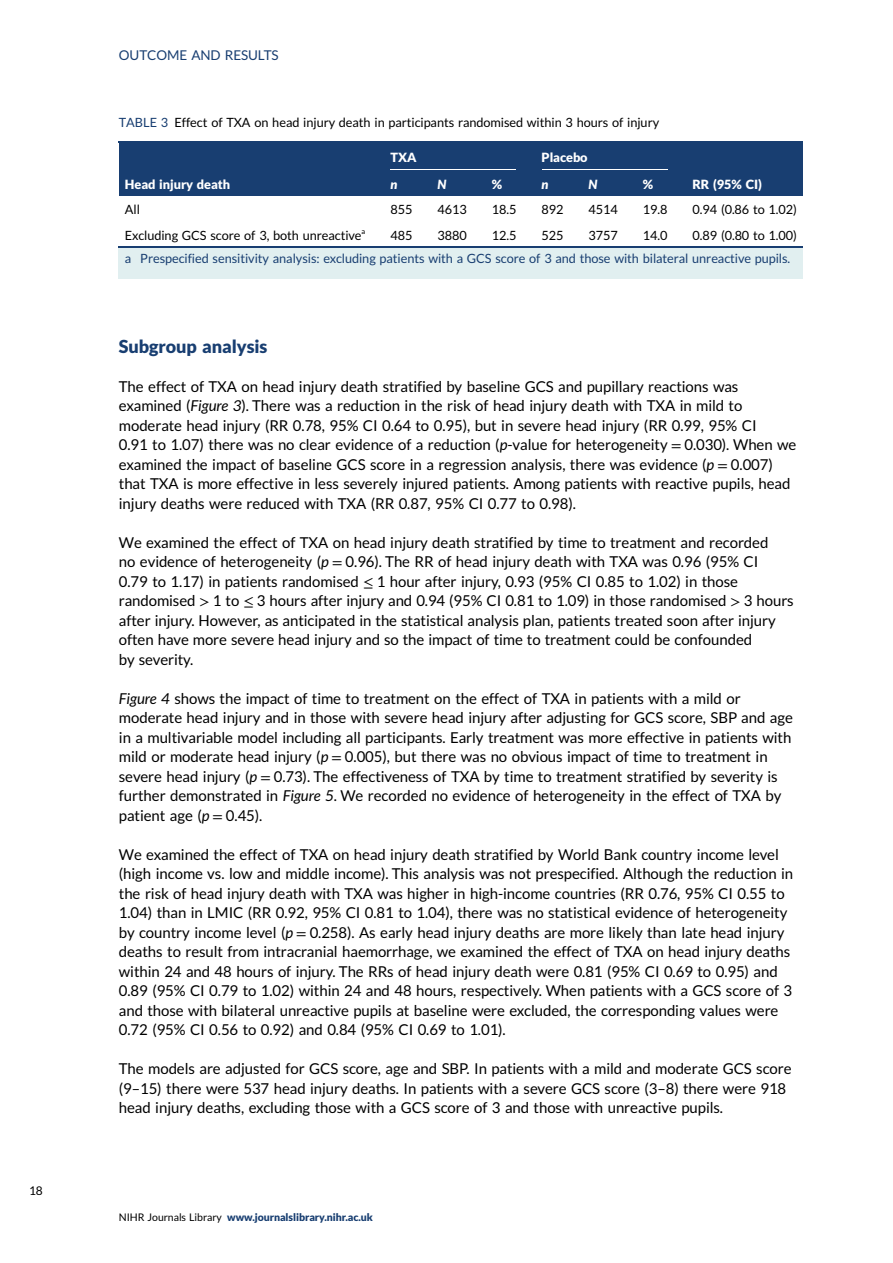
<style>
.page{position:relative;width:893px;height:1263px;background:#fff}
.page>*{position:absolute;margin:0;border:0;box-sizing:border-box;transform-origin:0 0}
.t1{font:18px "Adv T Tfac 587 ca.B";color:#183e71}
.t2{font:15px/19.5px "Adv T Ta 9 c 1 b 374";color:#000}
.t3{font:13.5px "Adv T Ta 9 c 1 b 374";color:#183e71}
.t4{font:12.75px "Adv T Ta 9 c 1 b 374";color:#000}
.t5{font:12.75px "Adv T Ta 9 c 1 b 374";color:#183e71}
.t6{font:12.75px "Adv T Tfac 587 ca.B";color:#fff}
.t7{font:12.75px "Adv T Tdc 76 ebec.BI";color:#fff}
.t8{font:12px "Adv T Ta 9 c 1 b 374";color:#000}
.t9{font:10.5px "Adv T Tfac 587 ca.B";color:#183e71}
.s1{color:#183e71}
.s2{font-family:"Adv T Teb 5 f 0 e 55.I"}
.s3{font-family:"Adv T Td 877 c 31 c"}
.s4{font-style:inherit}
.s5{font-family:"Adv T Ta 9 c 1 b 374";color:#000}
</style>
<div class="page">
<div style="left:119px;top:142px;width:271px;height:54px;background:#183e71"></div>
<div style="left:365px;top:142px;width:177px;height:27px;background:#183e71"></div>
<div style="left:516px;top:142px;width:177px;height:27px;background:#183e71"></div>
<div style="left:667px;top:142px;width:136px;height:54px;background:#183e71"></div>
<div style="left:365px;top:169px;width:72px;height:27px;background:#183e71"></div>
<div style="left:412px;top:169px;width:80px;height:27px;background:#183e71"></div>
<div style="left:467px;top:169px;width:75px;height:27px;background:#183e71"></div>
<div style="left:516px;top:169px;width:73px;height:27px;background:#183e71"></div>
<div style="left:563px;top:169px;width:80px;height:27px;background:#183e71"></div>
<div style="left:618px;top:169px;width:75px;height:27px;background:#183e71"></div>
<hr style="left:119px;top:141px;width:684px;height:1px;background:#183e71">
<hr style="left:119px;top:247px;width:684px;height:1px;background:#183e71">
<hr style="left:390px;top:169px;width:126px;height:1px;background:#fff">
<hr style="left:542px;top:169px;width:125px;height:1px;background:#fff">
<div style="left:119px;top:248px;width:684px;height:31px;background:#e1eff0"></div>
<p class="t8" style="left:29px;top:1186px;width:15px">18</p>
<p class="t3" style="left:119px;top:50px;width:161px">OUTCOME AND RESULTS</p>
<p class="t4" style="left:119px;top:118px;width:542px"><span class="s1">TABLE 3</span> Effect of TXA on head injury death in participants randomised within 3 hours of injury</p>
<p class="t6" style="left:125px;top:179px;width:107px">Head injury death</p>
<p class="t6" style="left:390px;top:152px;width:27px">TXA</p>
<p class="t6" style="left:542px;top:152px;width:48px">Placebo</p>
<p class="t7" style="left:390px;top:177px;width:8px">n</p>
<p class="t7" style="left:437px;top:177px;width:10px">N</p>
<p class="t6" style="left:492px;top:179px;width:12px">%</p>
<p class="t7" style="left:542px;top:177px;width:8px">n</p>
<p class="t7" style="left:589px;top:177px;width:10px">N</p>
<p class="t6" style="left:643px;top:179px;width:12px">%</p>
<p class="t6" style="left:693px;top:179px;width:71px">RR (95% CI)</p>
<p class="t4" style="left:125px;top:205px;width:17px">All</p>
<p class="t4" style="left:390px;top:205px;width:23px">855</p>
<p class="t4" style="left:437px;top:205px;width:31px">4613</p>
<p class="t4" style="left:492px;top:205px;width:26px">18.5</p>
<p class="t4" style="left:542px;top:205px;width:23px">892</p>
<p class="t4" style="left:589px;top:205px;width:31px">4514</p>
<p class="t4" style="left:643px;top:205px;width:26px">19.8</p>
<p class="t4" style="left:693px;top:205px;width:106px">0.94 (0.86 to 1.02)</p>
<p class="t4" style="left:125px;top:231px;width:242px">Excluding GCS score of 3, both unreactive<sup>a</sup></p>
<p class="t4" style="left:390px;top:231px;width:23px">485</p>
<p class="t4" style="left:437px;top:231px;width:31px">3880</p>
<p class="t4" style="left:492px;top:231px;width:26px">12.5</p>
<p class="t4" style="left:542px;top:231px;width:23px">525</p>
<p class="t4" style="left:589px;top:231px;width:31px">3757</p>
<p class="t4" style="left:643px;top:231px;width:26px">14.0</p>
<p class="t4" style="left:693px;top:231px;width:106px">0.89 (0.80 to 1.00)</p>
<p class="t5" style="left:125px;top:254px;width:667px">a Prespecified sensitivity analysis: excluding patients with a GCS score of 3 and those with bilateral unreactive pupils.</p>
<p class="t1" style="left:119px;top:339px;width:150px">Subgroup analysis</p>
<p class="t2" style="left:119px;top:378px;width:679px">The effect of TXA on head injury death stratified by baseline GCS and pupillary reactions was examined (<span class="s2">Figure 3</span>). There was a reduction in the risk of head injury death with TXA in mild to moderate head injury (RR 0.78, 95% CI 0.64 to 0.95), but in severe head injury (RR 0.99, 95% CI<br>0.91 to 1.07) there was no clear evidence of a reduction (<span class="s2">p</span>-value for heterogeneity <span class="s3">=</span> 0.030). When we examined the impact of baseline GCS score in a regression analysis, there was evidence (<span class="s2">p</span> <span class="s3">=</span> 0.007) that TXA is more effective in less severely injured patients. Among patients with reactive pupils, head injury deaths were reduced with TXA (RR 0.87, 95% CI 0.77 to 0.98).</p>
<p class="t2" style="left:119px;top:534px;width:676px">We examined the effect of TXA on head injury death stratified by time to treatment and recorded<br>no evidence of heterogeneity (<span class="s2">p</span> <span class="s3">=</span> 0.96). The RR of head injury death with TXA was 0.96 (95% CI<br>0.79 to 1.17) in patients randomised <span class="s3">≤</span> 1 hour after injury, 0.93 (95% CI 0.85 to 1.02) in those randomised <span class="s3">&gt;</span> 1 to <span class="s3">≤</span> 3 hours after injury and 0.94 (95% CI 0.81 to 1.09) in those randomised <span class="s3">&gt;</span> 3 hours after injury. However, as anticipated in the statistical analysis plan, patients treated soon after injury often have more severe head injury and so the impact of time to treatment could be confounded<br>by severity.</p>
<p class="t2" style="left:119px;top:690px;width:675px"><span class="s2">Figure 4</span> shows the impact of time to treatment on the effect of TXA in patients with a mild or moderate head injury and in those with severe head injury after adjusting for GCS score, SBP and age in a multivariable model including all participants. Early treatment was more effective in patients with mild or moderate head injury (<span class="s2">p</span> <span class="s3">=</span> 0.005), but there was no obvious impact of time to treatment in severe head injury (<span class="s2">p</span> <span class="s3">=</span> 0.73). The effectiveness of TXA by time to treatment stratified by severity is further demonstrated in <span class="s2">Figure 5</span>. We recorded no evidence of heterogeneity in the effect of TXA by patient age (<span class="s2">p</span> <span class="s3">=</span> 0.45).</p>
<p class="t2" style="left:119px;top:846px;width:676px">We examined the effect of TXA on head injury death stratified by World Bank country income level (high income vs. low and middle income). This analysis was not prespecified. Although the reduction in the risk of head injury death with TXA was higher in high-income countries (RR 0.76, 95% CI 0.55 to 1.04) than in LMIC (RR 0.92, 95% CI 0.81 to 1.04), there was no statistical evidence of heterogeneity by country income level (<span class="s2">p</span> <span class="s3">=</span> 0.258). As early head injury deaths are more likely than late head injury deaths to result from intracranial haemorrhage, we examined the effect of TXA on head injury deaths within 24 and 48 hours of injury. The RRs of head injury death were 0.81 (95% CI 0.69 to 0.95) and 0.89 (95% CI 0.79 to 1.02) within 24 and 48 hours, respectively. When patients with a GCS score of 3 and those with bilateral unreactive pupils at baseline were excluded, the corresponding values were 0.72 (95% CI 0.56 to 0.92) and 0.84 (95% CI 0.69 to 1.01).</p>
<p class="t2" style="left:119px;top:1060px;width:674px">The models are adjusted for GCS score, age and SBP. In patients with a mild and moderate GCS score (9<span class="s4">–</span>15) there were 537 head injury deaths. In patients with a severe GCS score (3<span class="s4">–</span>8) there were 918 head injury deaths, excluding those with a GCS score of 3 and those with unreactive pupils.</p>
<p class="t9" style="left:119px;top:1213px;width:255px"><span class="s5">NIHR Journals Library</span> www.journalslibrary.nihr.ac.uk</p>
</div>
